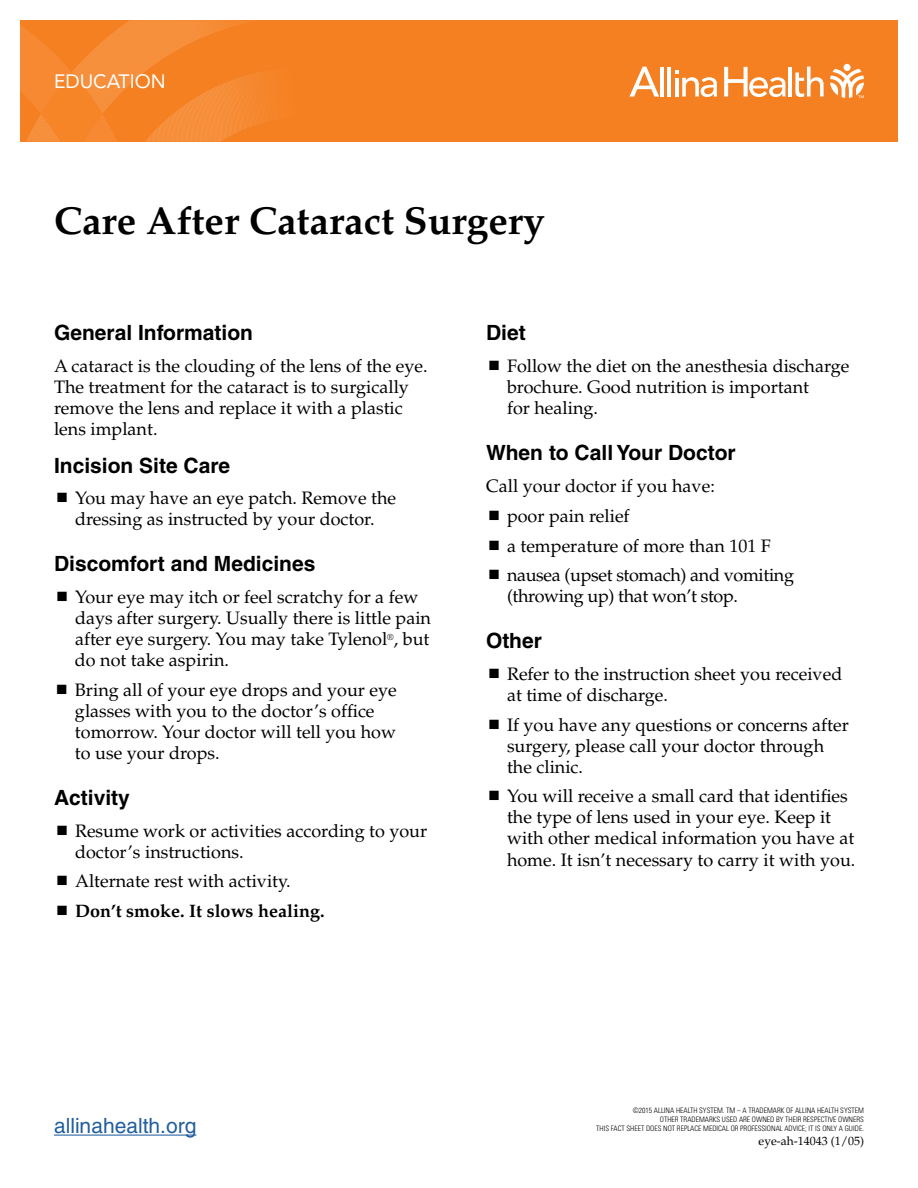
<style>
.page{position:relative;width:918px;height:1188px;background:#fff}
.page>*{position:absolute;margin:0;border:0;box-sizing:border-box;transform-origin:0 0}
.t1{font:700 39px "Palatino";color:#000}
.t2{font:700 21px "Helvetica";color:#000}
.t3{font:21px "Helvetica";color:#215e9e}
.t4{font:19.2px "Avenir LT Std";color:#fff}
.t5{font:18px/21px "Palatino";color:#000}
.t6{font:700 18px "Palatino";color:#000}
.t7{font:18px "Palatino";letter-spacing:-.02em;color:#000}
.t8{font:12px "Palatino";color:#000}
.t9{font:300 condensed 7.5px/9px "Univers";color:#000;text-align:right}
</style>
<div class="page">
<hr style="left:54px;top:1135px;width:142px;height:1px;background:#215e9e">
<div style="left:20px;top:20px;width:878px;height:122px;background:#f58021"></div>
<svg style="left:20px;top:20px;width:251px;height:122px"></svg>
<svg style="left:830px;top:69px;width:34px;height:29px"></svg>
<div style="left:844px;top:64px;width:7px;height:7px;background:#fff;border-radius:50%"></div>
<hr style="left:660px;top:67px;width:4px;height:30px;background:#fff">
<hr style="left:667px;top:67px;width:4px;height:30px;background:#fff">
<hr style="left:789px;top:67px;width:3px;height:30px;background:#fff">
<svg style="left:795px;top:67px;width:29px;height:30px"></svg>
<svg style="left:675px;top:71px;width:42px;height:26px"></svg>
<svg style="left:629px;top:67px;width:30px;height:30px"></svg>
<svg style="left:724px;top:67px;width:62px;height:30px"></svg>
<p class="t4" style="left:54px;top:70px;width:113px">EDUCATION</p>
<h1 class="t1" style="left:54px;top:198px;width:492px">Care After Cataract Surgery</h1>
<p class="t2" style="left:54px;top:320px;width:201px">General Information</p>
<p class="t5" style="left:54px;top:356px;width:375px">A cataract is the clouding of the lens of the eye.<br>The treatment for the cataract is to surgically remove the lens and replace it with a plastic lens implant.</p>
<p class="t2" style="left:54px;top:452px;width:178px">Incision Site Care</p>
<p class="t5" style="left:75px;top:488px;width:323px">You may have an eye patch. Remove the dressing as instructed by your doctor.</p>
<p class="t2" style="left:54px;top:551px;width:263px">Discomfort and Medicines</p>
<p class="t5" style="left:75px;top:587px;width:358px">Your eye may itch or feel scratchy for a few days after surgery. Usually there is little pain after eye surgery. You may take Tylenol<sup>®</sup>, but do not take aspirin.</p>
<p class="t5" style="left:75px;top:680px;width:323px">Bring all of your eye drops and your eye glasses with you to the doctor’s office tomorrow. Your doctor will tell you how to use your drops.</p>
<p class="t2" style="left:54px;top:785px;width:77px">Activity</p>
<p class="t5" style="left:75px;top:821px;width:354px">Resume work or activities according to your doctor’s instructions.</p>
<p class="t5" style="left:75px;top:871px;width:217px">Alternate rest with activity.</p>
<p class="t6" style="left:75px;top:900px;width:251px">Don’t smoke. It slows healing.</p>
<p class="t2" style="left:486px;top:320px;width:41px">Diet</p>
<p class="t5" style="left:507px;top:356px;width:344px">Follow the diet on the anesthesia discharge brochure. Good nutrition is important<br>for healing.</p>
<p class="t2" style="left:486px;top:440px;width:251px">When to Call Your Doctor</p>
<p class="t5" style="left:507px;top:471px;width:289px;line-height:29.7px;text-indent:-21px">Call your doctor if you have:<br>poor pain relief<br>a temperature of more than 101 F nausea (upset stomach) and vomiting</p>
<p class="t7" style="left:507px;top:586px;width:232px">(throwing up) that won’t stop.</p>
<p class="t2" style="left:486px;top:628px;width:58px">Other</p>
<p class="t5" style="left:507px;top:664px;width:337px">Refer to the instruction sheet you received at time of discharge.</p>
<p class="t5" style="left:507px;top:715px;width:343px">If you have any questions or concerns after surgery, please call your doctor through the clinic.</p>
<p class="t5" style="left:507px;top:786px;width:350px">You will receive a small card that identifies the type of lens used in your eye. Keep it with other medical information you have at home. It isn’t necessary to carry it with you.</p>
<p class="t3" style="left:54px;top:1113px;width:144px">allinahealth.org</p>
<p class="t9" style="left:596px;top:1106px;width:269px">©2015 ALLINA HEALTH SYSTEM. TM – A TRADEMARK OF ALLINA HEALTH SYSTEM<br>OTHER TRADEMARKS USED ARE OWNED BY THEIR RESPECTIVE OWNERS<br>THIS FACT SHEET DOES NOT REPLACE MEDICAL OR PROFESSIONAL ADVICE; IT IS ONLY A GUIDE.</p>
<p class="t8" style="left:759px;top:1134px;width:107px">eye-ah-14043 (1/05)</p>
</div>
